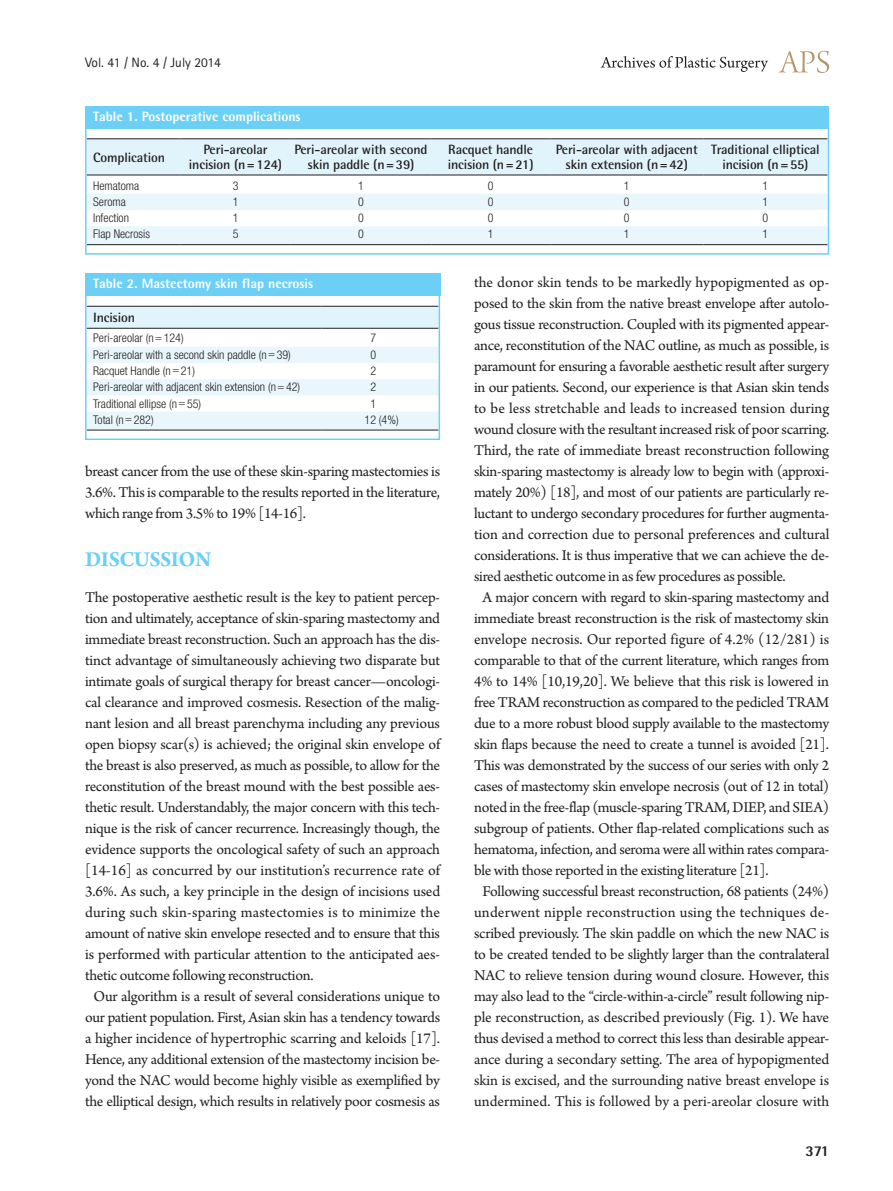
<style>
.page{position:relative;width:893px;height:1191px;background:#fff}
.page>*{position:absolute;margin:0;border:0;box-sizing:border-box;transform-origin:0 0}
.대제목{font:700 22.5px "Arno Pro";letter-spacing:-.02em;color:#6bcff6}
.본문{font:15.75px/21px "Arno Pro";letter-spacing:-.02em;color:#231f20;text-align:justify}
.t1{font:800 15px "Rotis Semi Sans Std";color:#231f20}
.표열제목{font:700 13.5px/14.2px "Rotis Semi Sans Std";letter-spacing:-.01em;color:#231f20;text-align:center}
.표그림제목{font:800 13.5px "Rotis Semi Sans Std";color:#fff}
.t2{font:13.5px "Rotis Sans Serif Std";color:#231f20}
.표본문{font:300 condensed 12px "Helvetica Neue LT Std";color:#231f20}
.s1{font-family:"Dotum";font-weight:400;font-stretch:normal}
</style>
<div class="page">
<svg style="left:779px;top:51px;width:50px;height:22px"></svg>
<svg style="left:601px;top:56px;width:167px;height:16px"></svg>
<svg style="left:88px;top:307px;width:349px;height:123px"></svg>
<hr style="left:87px;top:306px;width:234px;height:1px;background:#231f20">
<hr style="left:321px;top:306px;width:117px;height:1px;background:#231f20">
<hr style="left:87px;top:328px;width:234px;height:1px;background:#231f20">
<hr style="left:321px;top:328px;width:117px;height:1px;background:#231f20">
<hr style="left:87px;top:430px;width:234px;height:1px;background:#231f20">
<hr style="left:321px;top:430px;width:117px;height:1px;background:#231f20">
<div style="left:85px;top:274px;width:355px;height:22px;background:#6bcff6"></div>
<div style="left:85px;top:274px;width:355px;height:166px;border:2px solid #6bcff6"></div>
<svg style="left:88px;top:139px;width:738px;height:105px"></svg>
<hr style="left:87px;top:138px;width:93px;height:1px;background:#231f20">
<hr style="left:180px;top:138px;width:111px;height:1px;background:#231f20">
<hr style="left:291px;top:138px;width:140px;height:1px;background:#231f20">
<hr style="left:431px;top:138px;width:119px;height:1px;background:#231f20">
<hr style="left:550px;top:138px;width:153px;height:1px;background:#231f20">
<hr style="left:703px;top:138px;width:124px;height:1px;background:#231f20">
<hr style="left:87px;top:175px;width:93px;height:1px;background:#231f20">
<hr style="left:180px;top:175px;width:111px;height:1px;background:#231f20">
<hr style="left:291px;top:175px;width:140px;height:1px;background:#231f20">
<hr style="left:431px;top:175px;width:119px;height:1px;background:#231f20">
<hr style="left:550px;top:175px;width:153px;height:1px;background:#231f20">
<hr style="left:703px;top:175px;width:124px;height:1px;background:#231f20">
<hr style="left:87px;top:244px;width:93px;height:1px;background:#231f20">
<hr style="left:180px;top:244px;width:111px;height:1px;background:#231f20">
<hr style="left:291px;top:244px;width:140px;height:1px;background:#231f20">
<hr style="left:431px;top:244px;width:119px;height:1px;background:#231f20">
<hr style="left:550px;top:244px;width:153px;height:1px;background:#231f20">
<hr style="left:703px;top:244px;width:124px;height:1px;background:#231f20">
<div style="left:85px;top:106px;width:742px;height:23px;background:#6bcff6"></div>
<div style="left:85px;top:106px;width:744px;height:149px;border:2px solid #6bcff6"></div>
<p class="t2" style="left:85px;top:54px;width:137px">Vol. 41 / No. 4 / July 2014</p>
<p class="표그림제목" style="left:93px;top:108px;width:209px">Table 1. Postoperative complications</p>
<p class="표열제목" style="left:93px;top:150px;width:73px">Complication</p>
<p class="표열제목" style="left:189px;top:143px;width:95px">Peri-areolar incision (n=124)</p>
<p class="표열제목" style="left:294px;top:143px;width:135px">Peri-areolar with second skin paddle (n=39)</p>
<p class="표열제목" style="left:448px;top:143px;width:87px;text-align:left">Racquet handle incision (n=21)</p>
<p class="표열제목" style="left:556px;top:143px;width:144px">Peri-areolar with adjacent skin extension (n=42)</p>
<p class="표열제목" style="left:711px;top:143px;width:110px">Traditional elliptical incision (n=55)</p>
<p class="표본문" style="left:93px;top:178px;width:48px">Hematoma</p>
<p class="표본문" style="left:233px;top:178px;width:7px">3</p>
<p class="표본문" style="left:358px;top:178px;width:7px">1</p>
<p class="표본문" style="left:488px;top:178px;width:7px">0</p>
<p class="표본문" style="left:624px;top:178px;width:7px">1</p>
<p class="표본문" style="left:762px;top:178px;width:7px">1</p>
<p class="표본문" style="left:93px;top:195px;width:34px">Seroma</p>
<p class="표본문" style="left:233px;top:195px;width:7px">1</p>
<p class="표본문" style="left:358px;top:195px;width:7px">0</p>
<p class="표본문" style="left:488px;top:195px;width:7px">0</p>
<p class="표본문" style="left:624px;top:195px;width:7px">0</p>
<p class="표본문" style="left:762px;top:195px;width:7px">1</p>
<p class="표본문" style="left:93px;top:211px;width:37px">Infection</p>
<p class="표본문" style="left:233px;top:211px;width:7px">1</p>
<p class="표본문" style="left:358px;top:211px;width:7px">0</p>
<p class="표본문" style="left:488px;top:211px;width:7px">0</p>
<p class="표본문" style="left:624px;top:211px;width:7px">0</p>
<p class="표본문" style="left:762px;top:211px;width:7px">0</p>
<p class="표본문" style="left:93px;top:227px;width:59px">Flap Necrosis</p>
<p class="표본문" style="left:233px;top:227px;width:7px">5</p>
<p class="표본문" style="left:358px;top:227px;width:7px">0</p>
<p class="표본문" style="left:488px;top:227px;width:7px">1</p>
<p class="표본문" style="left:624px;top:227px;width:7px">1</p>
<p class="표본문" style="left:762px;top:227px;width:7px">1</p>
<p class="표그림제목" style="left:93px;top:275px;width:222px">Table 2. Mastectomy skin flap necrosis</p>
<p class="본문" style="left:474px;top:273px;width:357px">the donor skin tends to be markedly hypopigmented as op&shy;posed to the skin from the native breast envelope after autolo&shy;gous tissue reconstruction. Coupled with its pigmented appear&shy;ance, reconstitution of the NAC outline, as much as possible, is paramount for ensuring a favorable aesthetic result after surgery in our patients. Second, our experience is that Asian skin tends to be less stretchable and leads to increased tension during wound closure with the resultant increased risk of poor scarring.<br>Third, the rate of immediate breast reconstruction following skin-sparing mastectomy is already low to begin with (approxi&shy;mately 20%) [18], and most of our patients are particularly re&shy;luctant to undergo secondary procedures for further augmenta&shy;tion and correction due to personal preferences and cultural considerations. It is thus imperative that we can achieve the de&shy;sired aesthetic outcome in as few procedures as possible.</p>
<p class="본문" style="left:474px;top:588px;width:357px;text-indent:9px">A major concern with regard to skin-sparing mastectomy and immediate breast reconstruction is the risk of mastectomy skin envelope necrosis. Our reported figure of 4.2% (12/281) is comparable to that of the current literature, which ranges from 4% to 14% [10,19,20]. We believe that this risk is lowered in free TRAM reconstruction as compared to the pedicled TRAM due to a more robust blood supply available to the mastectomy skin flaps because the need to create a tunnel is avoided [21].<br>This was demonstrated by the success of our series with only 2 cases of mastectomy skin envelope necrosis (out of 12 in total) noted in the free-flap (muscle-sparing TRAM, DIEP, and SIEA) subgroup of patients. Other flap-related complications such as hematoma, infection, and seroma were all within rates compara&shy;ble with those reported in the existing literature [21].</p>
<p class="본문" style="left:474px;top:882px;width:357px;text-align:center">Following successful breast reconstruction, 68 patients (24%) underwent nipple reconstruction using the techniques de&shy;scribed previously. The skin paddle on which the new NAC is to be created tended to be slightly larger than the contralateral NAC to relieve tension during wound closure. However, this may also lead to the “circle-within-a-circle” result following nip&shy;ple reconstruction, as described previously (Fig. 1). We have thus devised a method to correct this less than desirable appear&shy;ance during a secondary setting. The area of hypopigmented skin is excised, and the surrounding native breast envelope is undermined. This is followed by a peri-areolar closure with</p>
<p class="표열제목" style="left:93px;top:310px;width:43px">Incision</p>
<p class="표본문" style="left:93px;top:331px;width:92px">Peri-areolar (n<span class="s1">=</span>124)</p>
<p class="표본문" style="left:370px;top:331px;width:7px">7</p>
<p class="표본문" style="left:93px;top:347px;width:199px">Peri-areolar with a second skin paddle (n<span class="s1">=</span>39)</p>
<p class="표본문" style="left:370px;top:347px;width:7px">0</p>
<p class="표본문" style="left:93px;top:364px;width:103px">Racquet Handle (n<span class="s1">=</span>21)</p>
<p class="표본문" style="left:370px;top:364px;width:7px">2</p>
<p class="표본문" style="left:93px;top:380px;width:209px">Peri-areolar with adjacent skin extension (n<span class="s1">=</span>42)</p>
<p class="표본문" style="left:370px;top:380px;width:7px">2</p>
<p class="표본문" style="left:93px;top:396px;width:110px">Traditional ellipse (n<span class="s1">=</span>55)</p>
<p class="표본문" style="left:370px;top:396px;width:7px">1</p>
<p class="표본문" style="left:93px;top:412px;width:62px">Total (n<span class="s1">=</span>282)</p>
<p class="표본문" style="left:365px;top:412px;width:36px">12 (4%)</p>
<p class="본문" style="left:85px;top:462px;width:357px">breast cancer from the use of these skin-sparing mastectomies is 3.6%. This is comparable to the results reported in the literature, which range from 3.5% to 19% [14-16].</p>
<p class="대제목" style="left:85px;top:546px;width:128px">DISCUSSION</p>
<p class="본문" style="left:85px;top:588px;width:357px">The postoperative aesthetic result is the key to patient percep&shy;tion and ultimately, acceptance of skin-sparing mastectomy and immediate breast reconstruction. Such an approach has the dis&shy;tinct advantage of simultaneously achieving two disparate but intimate goals of surgical therapy for breast cancer—oncologi&shy;cal clearance and improved cosmesis. Resection of the malig&shy;nant lesion and all breast parenchyma including any previous open biopsy scar(s) is achieved; the original skin envelope of the breast is also preserved, as much as possible, to allow for the reconstitution of the breast mound with the best possible aes&shy;thetic result. Understandably, the major concern with this tech&shy;nique is the risk of cancer recurrence. Increasingly though, the evidence supports the oncological safety of such an approach [14-16] as concurred by our institution’s recurrence rate of 3.6%. As such, a key principle in the design of incisions used during such skin-sparing mastectomies is to minimize the amount of native skin envelope resected and to ensure that this is performed with particular attention to the anticipated aes&shy;thetic outcome following reconstruction.</p>
<p class="본문" style="left:85px;top:987px;width:357px;text-align:center">Our algorithm is a result of several considerations unique to our patient population. First, Asian skin has a tendency towards a higher incidence of hypertrophic scarring and keloids [17].<br>Hence, any additional extension of the mastectomy incision be&shy;yond the NAC would become highly visible as exemplified by the elliptical design, which results in relatively poor cosmesis as</p>
<p class="t1" style="left:806px;top:1141px;width:25px">371</p>
</div>
